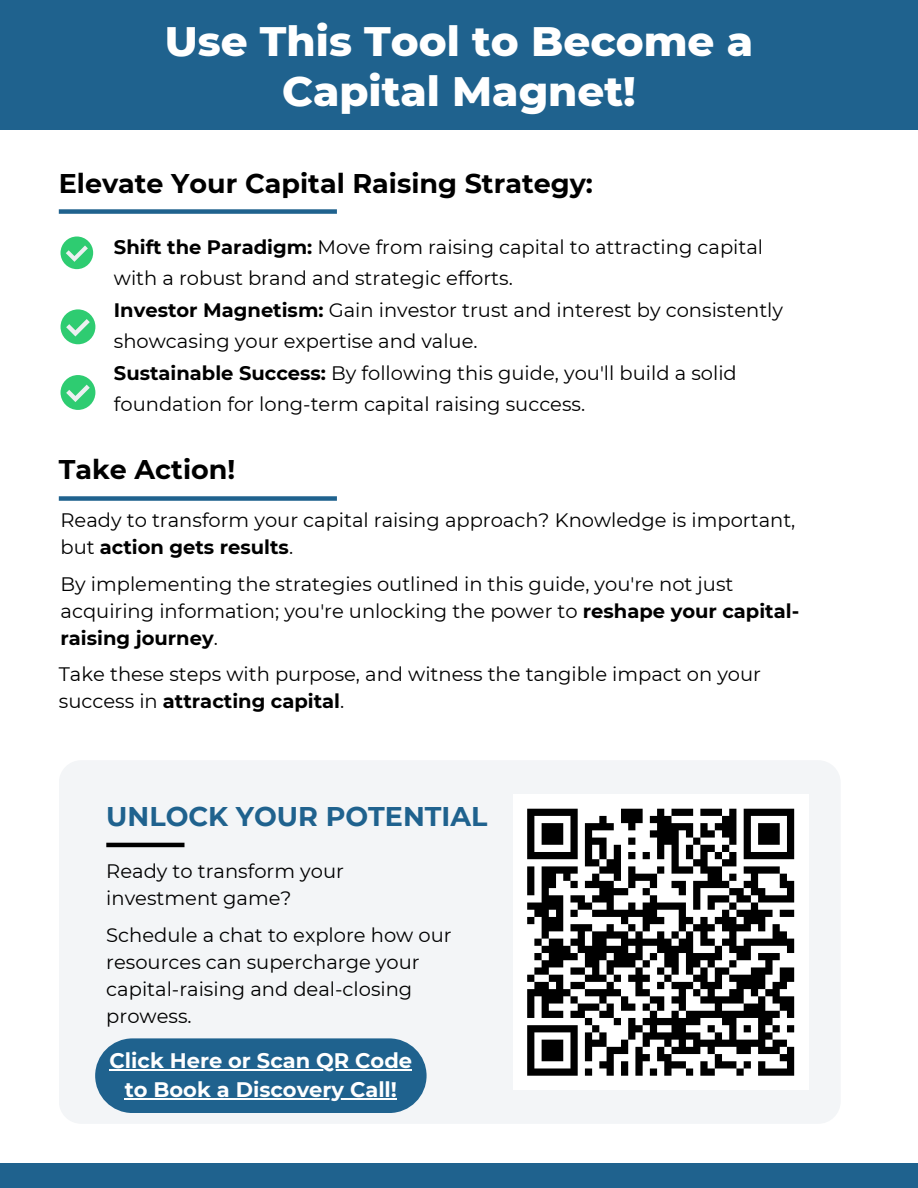
<style>
.page{position:relative;width:918px;height:1188px;background:#fff}
.page>*{position:absolute;margin:0;border:0;box-sizing:border-box;transform-origin:0 0}
.t1{font:800 42px/49.5px "Montserrat";color:#fff;text-align:center}
.t2{font:700 27px "Montserrat";color:#000}
.t3{font:700 27px "Montserrat";color:#1f628e}
.t4{font:700 21px/29.2px "Montserrat";color:#fff;text-align:center}
.t5{font:19.5px/27px "Montserrat";color:#000}
.s1{font-weight:700}
</style>
<div class="page">
<div style="left:0;top:0;width:918px;height:130px;background:#1f628e"></div>
<div style="left:0;top:1163px;width:918px;height:25px;background:#1f628e"></div>
<div style="left:59px;top:760px;width:782px;height:364px;background:#f3f5f7;border-radius:22px"></div>
<div style="left:59px;top:209px;width:278px;height:5px;background:#1f628e"></div>
<div style="left:59px;top:496px;width:278px;height:5px;background:#1f628e"></div>
<div style="left:61px;top:237px;width:32px;height:32px;background:#2ecc71;border-radius:50%"></div>
<svg style="left:66px;top:245px;width:22px;height:17px"></svg>
<div style="left:61px;top:309px;width:34px;height:35px;background:#2ecc71;border-radius:50%"></div>
<svg style="left:66px;top:319px;width:24px;height:17px"></svg>
<div style="left:61px;top:375px;width:34px;height:35px;background:#2ecc71;border-radius:50%"></div>
<svg style="left:66px;top:385px;width:24px;height:17px"></svg>
<hr style="left:106px;top:843px;width:79px;height:4px;background:#000">
<div style="left:513px;top:794px;width:296px;height:296px;background:#fff"></div>
<svg style="left:527px;top:808px;width:268px;height:268px"></svg>
<div style="left:95px;top:1038px;width:332px;height:75px;background:#1f628e;border-radius:37px"></div>
<hr style="left:110px;top:1069px;width:302px;height:1px;background:#fff">
<hr style="left:125px;top:1098px;width:272px;height:1px;background:#fff">
<h1 class="t1" style="left:165px;top:14px;width:590px">Use This Tool to Become a<br>Capital Magnet!</h1>
<h2 class="t2" style="left:59px;top:163px;width:536px">Elevate Your Capital Raising Strategy:</h2>
<p class="t5" style="left:114px;top:230px;width:671px;line-height:31.5px"><span class="s1">Shift the Paradigm:</span> Move from raising capital to attracting capital with a robust brand and strategic efforts.<br><span class="s1">Investor Magnetism:</span> Gain investor trust and interest by consistently showcasing your expertise and value.<br><span class="s1">Sustainable Success:</span> By following this guide, you'll build a solid foundation for long-term capital raising success.</p>
<h2 class="t2" style="left:59px;top:450px;width:178px">Take Action!</h2>
<p class="t5" style="left:61px;top:506px;width:736px">Ready to transform your capital raising approach? Knowledge is important, but <span class="s1">action gets results</span>.</p>
<p class="t5" style="left:61px;top:569px;width:740px">By implementing the strategies outlined in this guide, you're not just acquiring information; you're unlocking the power to <span class="s1">reshape your capital&shy;raising journey</span>.</p>
<p class="t5" style="left:59px;top:660px;width:704px">Take these steps with purpose, and witness the tangible impact on your success in <span class="s1">attracting capital</span>.</p>
<h2 class="t3" style="left:106px;top:797px;width:383px">UNLOCK YOUR POTENTIAL</h2>
<p class="t5" style="left:106px;top:857px;width:239px">Ready to transform your investment game?</p>
<p class="t5" style="left:106px;top:921px;width:347px">Schedule a chat to explore how our resources can supercharge your capital-raising and deal-closing prowess.</p>
<p class="t4" style="left:110px;top:1045px;width:304px">Click Here or Scan QR Code to Book a Discovery Call!</p>
</div>
